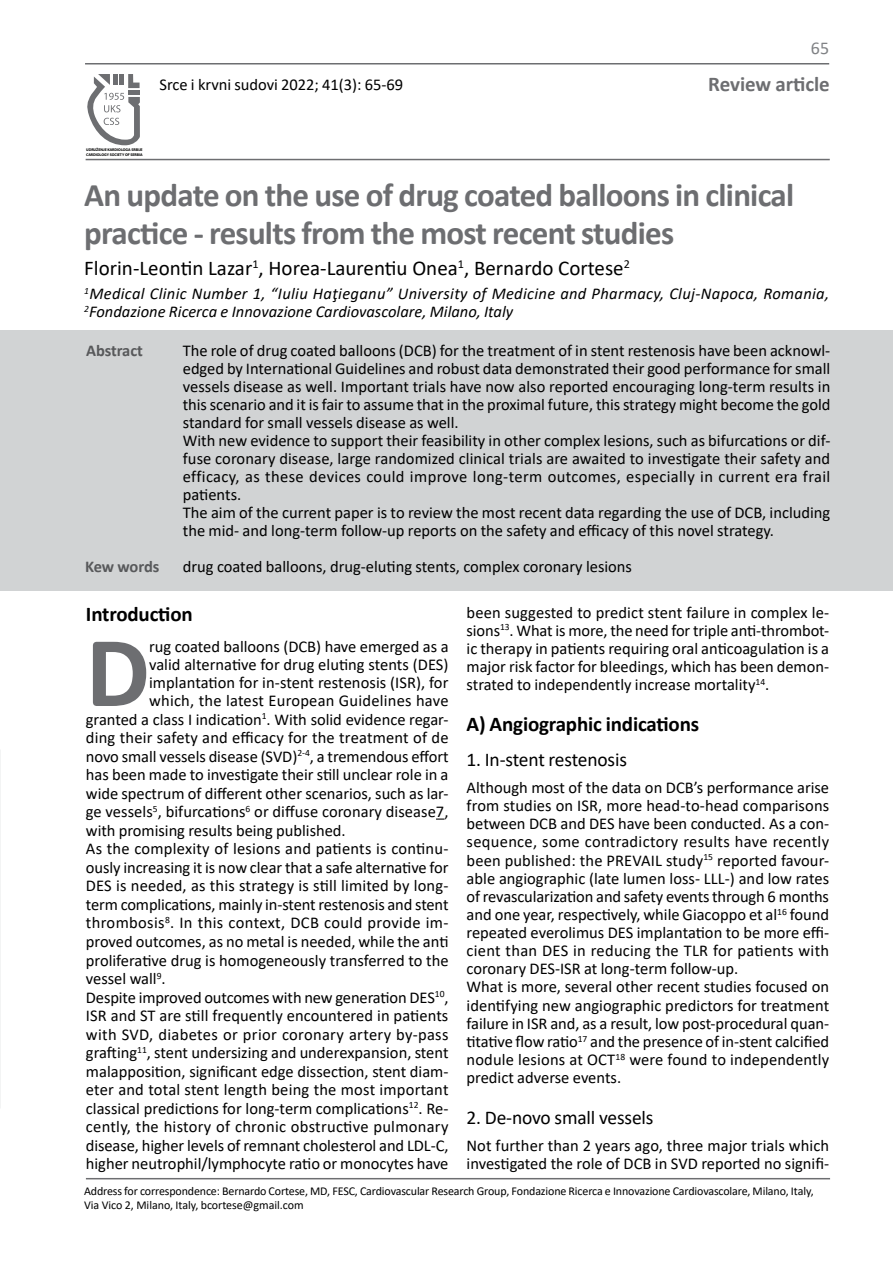
<style>
.page{position:relative;width:893px;height:1263px;background:#fff}
.page>*{position:absolute;margin:0;border:0;box-sizing:border-box;transform-origin:0 0}
.t1{font:700 101.55px "Calibri";color:#6d6e71}
.t2{font:700 33px/37.5px "Calibri";letter-spacing:-.025em;color:#6d6e71}
.t3{font:21px "Calibri";color:#000}
.t4{font:700 21px "Calibri";letter-spacing:-.01em;color:#000}
.t5{font:700 21px "Calibri";letter-spacing:-.005em;color:#6d6e71}
.t6{font:19.5px "Calibri";letter-spacing:-.01em;color:#000}
.t7{font:18px "Calibri";color:#808285}
.t8{font:16.5px/18.1px "Calibri";color:#000}
.t9{font:italic 16.5px/18px "Calibri";letter-spacing:.02em;color:#000}
.t10{font:16.5px "Calibri";letter-spacing:.02em;color:#000}
.t11{font:700 16.5px "Calibri";letter-spacing:-.005em;color:#58595b}
.t12{font:12px/13.5px "Calibri";letter-spacing:-.01em;color:#000}
.t13{font:700 3.9px/4.7px "Myriad Pro";letter-spacing:-.01em;color:#000}
</style>
<div class="page">
<hr style="left:85px;top:63px;width:744px;height:2px;background:#6d6e71">
<hr style="left:86px;top:159px;width:744px;height:1px;background:#6d6e71">
<svg style="left:87px;top:74px;width:53px;height:71px"></svg>
<hr style="left:86px;top:1178px;width:744px;height:1px;background:#6d6e71">
<div style="left:0;top:331px;width:893px;height:260px;background:#d1d3d4"></div>
<svg style="left:436px;top:818px;width:8px;height:2px"></svg>
<p class="t8" style="left:160px;top:75px;width:245px">Srce i krvni sudovi 2022; 41(3): 65-69</p>
<p class="t13" style="left:86px;top:147px;width:58px">UDRUŽENJE KARDIOLOGA SRBIJE<br>CARDIOLOGY SOCIETY OF SERBIA</p>
<p class="t7" style="left:811px;top:36px;width:20px">65</p>
<p class="t5" style="left:708px;top:70px;width:123px">Review article</p>
<h2 class="t2" style="left:84px;top:176px;width:711px">An update on the use of drug coated balloons in clinical practice - results from the most recent studies</h2>
<p class="t3" style="left:84px;top:254px;width:547px">Florin-Leontin Lazar<sup>1</sup>, Horea-Laurentiu Onea<sup>1</sup>, Bernardo Cortese<sup>2</sup></p>
<p class="t9" style="left:84px;top:284px;width:746px"><sup>1</sup>Medical Clinic Number 1, “Iuliu Haţieganu” University of Medicine and Pharmacy, Cluj-Napoca, Romania,<br><sup>2</sup>Fondazione Ricerca e Innovazione Cardiovascolare, Milano, Italy</p>
<p class="t8" style="left:183px;top:341px;width:649px">The role of drug coated balloons (DCB) for the treatment of in stent restenosis have been acknowl&shy;edged by International Guidelines and robust data demonstrated their good performance for small vessels disease as well. Important trials have now also reported encouraging long-term results in this scenario and it is fair to assume that in the proximal future, this strategy might become the gold standard for small vessels disease as well.<br>With new evidence to support their feasibility in other complex lesions, such as bifurcations or dif&shy;fuse coronary disease, large randomized clinical trials are awaited to investigate their safety and efficacy, as these devices could improve long-term outcomes, especially in current era frail patients.<br>The aim of the current paper is to review the most recent data regarding the use of DCB, including the mid- and long-term follow-up reports on the safety and efficacy of this novel strategy.</p>
<p class="t8" style="left:183px;top:557px;width:451px">drug coated balloons, drug-eluting stents, complex coronary lesions</p>
<p class="t11" style="left:86px;top:339px;width:58px">Abstract</p>
<p class="t11" style="left:85px;top:555px;width:76px">Kew words</p>
<p class="t4" style="left:86px;top:599px;width:108px">Introduction</p>
<h1 class="t1" style="left:86px;top:600px;width:65px">D</h1>
<p class="t8" style="left:149px;top:637px;width:301px">rug coated balloons (DCB) have emerged as a</p>
<p class="t8" style="left:467px;top:602px;width:364px;text-align:justify">been suggested to predict stent failure in complex le&shy;sions<sup>13</sup>. What is more, the need for triple anti-thrombot&shy;ic therapy in patients requiring oral anticoagulation is a major risk factor for bleedings, which has been demon&shy;strated to independently increase mortality<sup>14</sup>.</p>
<p class="t4" style="left:467px;top:709px;width:234px">A) Angiographic indications</p>
<p class="t6" style="left:467px;top:746px;width:162px">1. In-stent restenosis</p>
<p class="t8" style="left:467px;top:778px;width:364px">Although most of the data on DCB’s performance arise from studies on ISR, more head-to-head comparisons between DCB and DES have been conducted. As a con&shy;sequence, some contradictory results have recently been published: the PREVAIL study<sup>15</sup> reported favour&shy;able angiographic (late lumen loss- LLL-) and low rates of revascularization and safety events through 6 months and one year, respectively, while Giacoppo et al<sup>16</sup> found repeated everolimus DES implantation to be more effi&shy;cient than DES in reducing the TLR for patients with coronary DES-ISR at long-term follow-up.<br>What is more, several other recent studies focused on identifying new angiographic predictors for treatment failure in ISR and, as a result, low post-procedural quan&shy;titative flow ratio<sup>17</sup> and the presence of in-stent calcified nodule lesions at OCT<sup>18</sup> were found to independently predict adverse events.</p>
<p class="t6" style="left:467px;top:1104px;width:188px">2. De-novo small vessels</p>
<p class="t8" style="left:467px;top:1136px;width:364px">Not further than 2 years ago, three major trials which investigated the role of DCB in SVD reported no signifi-</p>
<p class="t8" style="left:149px;top:655px;width:301px">valid alternative for drug eluting stents (DES)</p>
<p class="t8" style="left:149px;top:673px;width:301px">implantation for in-stent restenosis (ISR), for</p>
<p class="t8" style="left:149px;top:691px;width:301px">which, the latest European Guidelines have</p>
<p class="t8" style="left:86px;top:709px;width:364px">granted a class I indication<sup>1</sup>. With solid evidence regar-</p>
<p class="t8" style="left:86px;top:728px;width:364px">ding their safety and efficacy for the treatment of de</p>
<p class="t8" style="left:86px;top:747px;width:364px">novo small vessels disease (SVD)<sup>2-4</sup>, a tremendous effort</p>
<p class="t8" style="left:86px;top:765px;width:364px">has been made to investigate their still unclear role in a</p>
<p class="t8" style="left:86px;top:784px;width:364px">wide spectrum of different other scenarios, such as lar-</p>
<p class="t8" style="left:86px;top:802px;width:364px">ge vessels<sup>5</sup>, bifurcations<sup>6</sup> or diffuse coronary disease7,</p>
<p class="t8" style="left:86px;top:821px;width:261px">with promising results being published.</p>
<p class="t8" style="left:86px;top:839px;width:364px">As the complexity of lesions and patients is continu-</p>
<p class="t8" style="left:86px;top:858px;width:364px">ously increasing it is now clear that a safe alternative for</p>
<p class="t8" style="left:86px;top:876px;width:364px">DES is needed, as this strategy is still limited by long-</p>
<p class="t8" style="left:86px;top:895px;width:364px">term complications, mainly in-stent restenosis and stent</p>
<p class="t10" style="left:86px;top:911px;width:364px">thrombosis<sup>8</sup>. In this context, DCB could provide im-</p>
<p class="t8" style="left:86px;top:932px;width:364px">proved outcomes, as no metal is needed, while the anti</p>
<p class="t8" style="left:86px;top:950px;width:364px">proliferative drug is homogeneously transferred to the</p>
<p class="t8" style="left:86px;top:969px;width:81px">vessel wall<sup>9</sup>.</p>
<p class="t8" style="left:86px;top:988px;width:364px">Despite improved outcomes with new generation DES<sup>10</sup>,</p>
<p class="t8" style="left:86px;top:1006px;width:364px">ISR and ST are still frequently encountered in patients</p>
<p class="t10" style="left:86px;top:1023px;width:364px">with SVD, diabetes or prior coronary artery by-pass</p>
<p class="t8" style="left:86px;top:1043px;width:364px">grafting<sup>11</sup>, stent undersizing and underexpansion, stent</p>
<p class="t8" style="left:86px;top:1062px;width:364px">malapposition, significant edge dissection, stent diam-</p>
<p class="t8" style="left:86px;top:1080px;width:364px">eter and total stent length being the most important</p>
<p class="t8" style="left:86px;top:1099px;width:364px">classical predictions for long-term complications<sup>12</sup>. Re-</p>
<p class="t8" style="left:86px;top:1117px;width:364px">cently, the history of chronic obstructive pulmonary</p>
<p class="t8" style="left:86px;top:1136px;width:364px">disease, higher levels of remnant cholesterol and LDL-C,</p>
<p class="t8" style="left:86px;top:1154px;width:364px">higher neutrophil/lymphocyte ratio or monocytes have</p>
<p class="t12" style="left:84px;top:1184px;width:731px">Address for correspondence: Bernardo Cortese, MD, FESC, Cardiovascular Research Group, Fondazione Ricerca e Innovazione Cardiovascolare, Milano, Italy,<br>Via Vico 2, Milano, Italy, bcortese@gmail.com</p>
</div>
